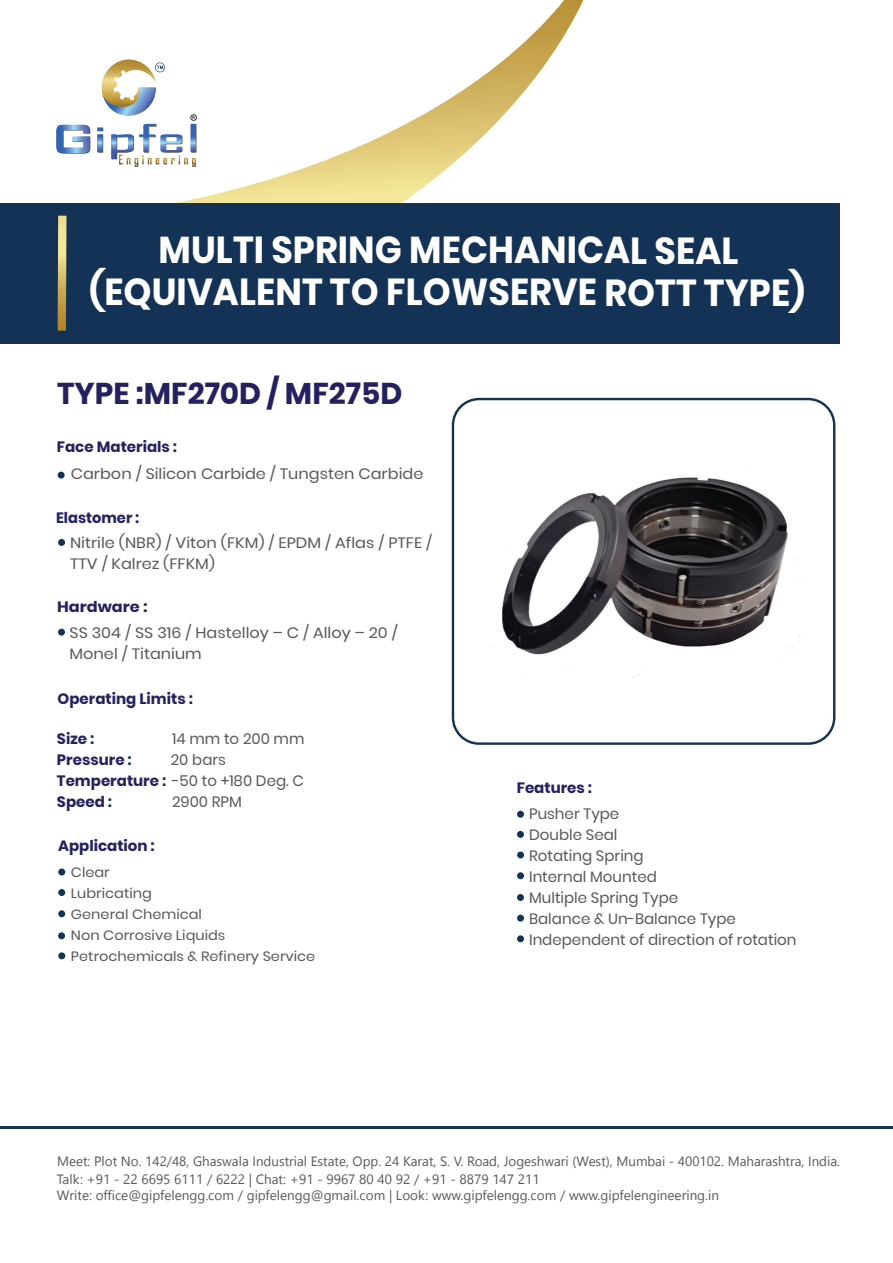
<style>
.page{position:relative;width:893px;height:1263px;background:#fff}
.page>*{position:absolute;margin:0;border:0;box-sizing:border-box;transform-origin:0 0}
.t1{font:700 37.5px/42px "Poppins";color:#fff;text-align:center;scale:.95 1}
.t2{font:700 30px "Poppins";color:#252161}
.t3{font:15px/21px "Poppins";color:#595959;scale:1.07 1}
.t4{font:15px/21px "Poppins";color:#57585a}
.t5{font:700 15px/21px "Poppins";color:#252161}
.t6{font:15px "Poppins";color:#595959}
.t7{font:700 15px "Poppins";color:#252161;scale:1.07 1}
.t8{font:13.5px/17.9px "Nirmala UI";color:#595959}
.t9{font:13.5px/21px "Poppins";color:#57585a;scale:1.07 1}
.t10{font:700 4.2px "Arial";color:#373236}
.s1{color:#133255}
.s2{font-weight:400;color:#595959}
.s3{font-weight:400;color:#57585a}
</style>
<div class="page">
<svg style="left:61px;top:0;width:523px;height:203px"></svg>
<div style="left:0;top:203px;width:840px;height:140px;background:#133255"></div>
<div style="left:58px;top:472px;width:7px;height:7px;background:#133255;border-radius:50%"></div>
<div style="left:58px;top:539px;width:7px;height:7px;background:#133255;border-radius:50%"></div>
<div style="left:452px;top:398px;width:383px;height:347px;border:2px solid #133255;border-radius:26px"></div>
<svg style="left:56px;top:125px;width:34px;height:29px"></svg>
<svg style="left:97px;top:124px;width:99px;height:43px"></svg>
<div style="left:191px;top:114px;width:6px;height:7px;border:1px solid #373236;border-radius:50%"></div>
<svg style="left:58px;top:216px;width:9px;height:115px"></svg>
<hr style="left:0;top:1126px;width:893px;height:3px;background:#133255">
<div style="left:58px;top:629px;width:7px;height:7px;background:#133255;border-radius:50%"></div>
<div style="left:58px;top:868px;width:7px;height:7px;background:#133255;border-radius:50%"></div>
<div style="left:58px;top:889px;width:7px;height:7px;background:#133255;border-radius:50%"></div>
<div style="left:58px;top:910px;width:7px;height:7px;background:#133255;border-radius:50%"></div>
<div style="left:58px;top:932px;width:7px;height:7px;background:#133255;border-radius:50%"></div>
<div style="left:58px;top:952px;width:7px;height:7px;background:#133255;border-radius:50%"></div>
<div style="left:517px;top:811px;width:7px;height:7px;background:#133255;border-radius:50%"></div>
<div style="left:517px;top:831px;width:7px;height:7px;background:#133255;border-radius:50%"></div>
<div style="left:517px;top:851px;width:7px;height:7px;background:#133255;border-radius:50%"></div>
<div style="left:517px;top:872px;width:7px;height:7px;background:#133255;border-radius:50%"></div>
<div style="left:517px;top:894px;width:7px;height:7px;background:#133255;border-radius:50%"></div>
<div style="left:517px;top:915px;width:7px;height:7px;background:#133255;border-radius:50%"></div>
<div style="left:517px;top:935px;width:7px;height:7px;background:#133255;border-radius:50%"></div>
<img style="left:493px;top:464px;width:307px;height:214px">
<svg style="left:99px;top:60px;width:66px;height:57px"></svg>
<p class="t10" style="left:192px;top:115px;width:4px">R</p>
<h1 class="t1" style="left:90px;top:229px;width:754px">MULTI SPRING MECHANICAL SEAL (EQUIVALENT TO FLOWSERVE ROTT TYPE)</h1>
<h2 class="t2" style="left:57px;top:376px;width:347px">TYPE :MF270D / MF275D</h2>
<p class="t5" style="left:57px;top:437px;width:122px">Face Materials :</p>
<p class="t3" style="left:71px;top:463px;width:331px">Carbon / Silicon Carbide / Tungsten Carbide</p>
<p class="t5" style="left:56px;top:508px;width:85px">Elastomer :</p>
<p class="t3" style="left:70px;top:533px;width:340px">Nitrile (NBR) / Viton (FKM) / EPDM / Aflas / PTFE /<br>TTV / Kalrez (FFKM)</p>
<p class="t7" style="left:57px;top:598px;width:86px">Hardware :</p>
<p class="t3" style="left:70px;top:622px;width:308px">SS 304 / SS 316 / Hastelloy – C / Alloy – 20 /<br>Monel / Titanium</p>
<p class="t5" style="left:58px;top:688px;width:137px">Operating Limits :</p>
<p class="t5" style="left:57px;top:729px;width:39px">Size <span class="s1">:</span></p>
<p class="t6" style="left:172px;top:730px;width:134px">14 mm to 200 mm</p>
<p class="t5" style="left:57px;top:750px;width:76px">Pressure <span class="s1">:</span></p>
<p class="t5" style="left:57px;top:750px;width:248px;text-indent:114px"><span class="s2">20 bars<br></span>Temperature <span class="s1">:</span> <span class="s3">-50 to +180 Deg. C<br></span>Speed <span class="s1">:</span></p>
<p class="t6" style="left:172px;top:793px;width:71px">2900 RPM</p>
<p class="t5" style="left:58px;top:835px;width:98px">Application :</p>
<p class="t9" style="left:71px;top:862px;width:230px">Clear<br>Lubricating<br>General Chemical<br>Non Corrosive Liquids<br>Petrochemicals &amp; Refinery Service</p>
<p class="t5" style="left:517px;top:777px;width:77px">Features :</p>
<p class="t4" style="left:529px;top:804px;width:269px">Pusher Type<br>Double Seal<br>Rotating Spring<br>Internal Mounted<br>Multiple Spring Type<br>Balance &amp; Un-Balance Type<br>Independent of direction of rotation</p>
<p class="t8" style="left:57px;top:1151px;width:785px">Meet: Plot No. 142/48, Ghaswala Industrial Estate, Opp. 24 Karat, S. V. Road, Jogeshwari (West), Mumbai - 400102. Maharashtra, India.<br>Talk: +91 - 22 6695 6111 / 6222 | Chat: +91 - 9967 80 40 92 / +91 - 8879 147 211</p>
<p class="t8" style="left:57px;top:1185px;width:664px">Write: office@gipfelengg.com / gipfelengg@gmail.com | Look: www.gipfelengg.com / www.gipfelengineering.in</p>
</div>
